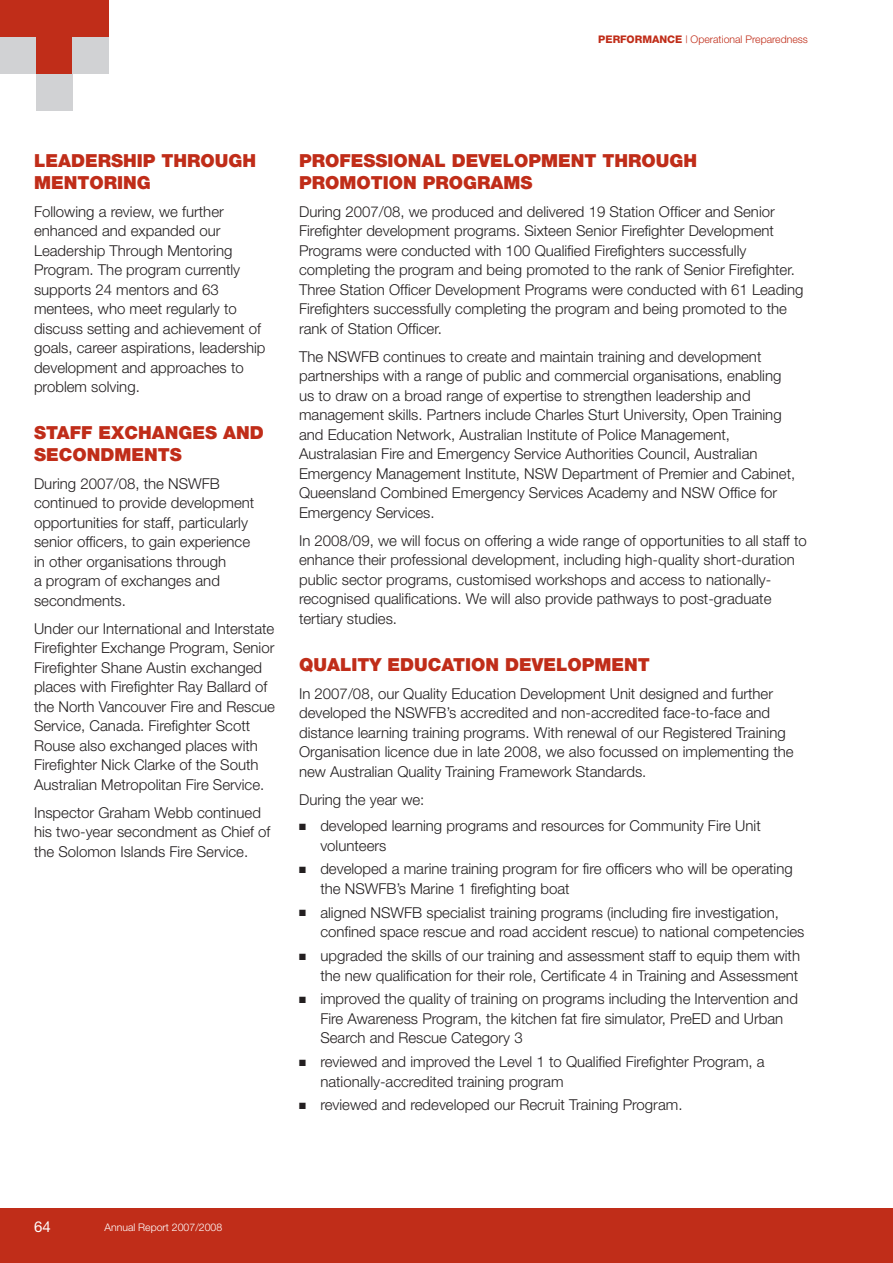
<style>
.page{position:relative;width:893px;height:1263px;background:#fff}
.page>*{position:absolute;margin:0;border:0;box-sizing:border-box;transform-origin:0 0}
.t1{font:900 18px/21.6px "Helvetica Neue";color:#c02d19}
.t2{font:300 15px/19.5px "Helvetica Neue";color:#231f20}
.t3{font:15px "Helvetica Neue";color:#fff}
.t4{font:300 10.5px "Helvetica Neue";color:#c02d19}
.t5{font:300 10.5px "Helvetica Neue";color:#fff}
.s1{font-weight:800}
</style>
<div class="page">
<div style="left:0;top:1208px;width:893px;height:55px;background:#c02d19"></div>
<div style="left:0;top:0;width:109px;height:74px;background:#c02d19"></div>
<div style="left:0;top:37px;width:36px;height:37px;background:#d1d2d4"></div>
<div style="left:73px;top:37px;width:36px;height:37px;background:#d1d2d4"></div>
<div style="left:36px;top:74px;width:37px;height:36px;background:#d1d2d4"></div>
<p class="t4" style="left:598px;top:35px;width:211px"><span class="s1">PERFORMANCE</span> | Operational Preparedness</p>
<p class="t1" style="left:34px;top:151px;width:224px">LEADERSHIP THROUGH<br>MENTORING</p>
<p class="t2" style="left:34px;top:203px;width:233px">Following a review, we further enhanced and expanded our<br>Leadership Through Mentoring<br>Program. The program currently supports 24 mentors and 63 mentees, who meet regularly to discuss setting and achievement of goals, career aspirations, leadership development and approaches to problem solving.</p>
<p class="t1" style="left:34px;top:423px;width:231px">STAFF EXCHANGES AND<br>SECONDMENTS</p>
<p class="t2" style="left:34px;top:475px;width:222px">During 2007/08, the NSWFB continued to provide development opportunities for staff, particularly senior officers, to gain experience in other organisations through<br>a program of exchanges and secondments.</p>
<p class="t2" style="left:34px;top:620px;width:242px">Under our International and Interstate Firefighter Exchange Program, Senior Firefighter Shane Austin exchanged places with Firefighter Ray Ballard of the North Vancouver Fire and Rescue Service, Canada. Firefighter Scott Rouse also exchanged places with Firefighter Nick Clarke of the South Australian Metropolitan Fire Service.</p>
<p class="t2" style="left:34px;top:804px;width:238px">Inspector Graham Webb continued his two-year secondment as Chief of the Solomon Islands Fire Service.</p>
<p class="t1" style="left:299px;top:151px;width:400px">PROFESSIONAL DEVELOPMENT THROUGH<br>PROMOTION PROGRAMS</p>
<p class="t2" style="left:299px;top:203px;width:506px">During 2007/08, we produced and delivered 19 Station Officer and Senior Firefighter development programs. Sixteen Senior Firefighter Development Programs were conducted with 100 Qualified Firefighters successfully completing the program and being promoted to the rank of Senior Firefighter.<br>Three Station Officer Development Programs were conducted with 61 Leading Firefighters successfully completing the program and being promoted to the rank of Station Officer.</p>
<p class="t2" style="left:299px;top:348px;width:498px">The NSWFB continues to create and maintain training and development partnerships with a range of public and commercial organisations, enabling us to draw on a broad range of expertise to strengthen leadership and management skills. Partners include Charles Sturt University, Open Training and Education Network, Australian Institute of Police Management, Australasian Fire and Emergency Service Authorities Council, Australian Emergency Management Institute, NSW Department of Premier and Cabinet, Queensland Combined Emergency Services Academy and NSW Office for Emergency Services.</p>
<p class="t2" style="left:299px;top:532px;width:509px">In 2008/09, we will focus on offering a wide range of opportunities to all staff to enhance their professional development, including high-quality short-duration public sector programs, customised workshops and access to nationally&shy;recognised qualifications. We will also provide pathways to post-graduate tertiary studies.</p>
<p class="t1" style="left:299px;top:655px;width:352px">QUALITY EDUCATION DEVELOPMENT</p>
<p class="t2" style="left:299px;top:685px;width:496px">In 2007/08, our Quality Education Development Unit designed and further developed the NSWFB’s accredited and non-accredited face-to-face and distance learning training programs. With renewal of our Registered Training Organisation licence due in late 2008, we also focussed on implementing the new Australian Quality Training Framework Standards.</p>
<p class="t2" style="left:299px;top:791px;width:127px">During the year we:</p>
<p class="t2" style="left:320px;top:817px;width:442px;text-indent:-21px">■ developed learning programs and resources for Community Fire Unit volunteers</p>
<p class="t2" style="left:320px;top:861px;width:474px;text-indent:-21px">■ developed a marine training program for fire officers who will be operating the NSWFB’s Marine 1 firefighting boat</p>
<p class="t2" style="left:320px;top:904px;width:486px;text-indent:-21px">■ aligned NSWFB specialist training programs (including fire investigation, confined space rescue and road accident rescue) to national competencies</p>
<p class="t2" style="left:299px;top:947px;width:503px;text-align:right">■ upgraded the skills of our training and assessment staff to equip them with the new qualification for their role, Certificate 4 in Training and Assessment</p>
<p class="t2" style="left:320px;top:990px;width:479px;text-indent:-21px">■ improved the quality of training on programs including the Intervention and<br>Fire Awareness Program, the kitchen fat fire simulator, PreED and Urban<br>Search and Rescue Category 3</p>
<p class="t2" style="left:320px;top:1053px;width:446px;text-indent:-21px">■ reviewed and improved the Level 1 to Qualified Firefighter Program, a nationally-accredited training program</p>
<p class="t2" style="left:299px;top:1096px;width:385px">■ reviewed and redeveloped our Recruit Training Program.</p>
<p class="t3" style="left:34px;top:1221px;width:18px">64</p>
<p class="t5" style="left:104px;top:1223px;width:119px">Annual Report 2007/2008</p>
</div>
